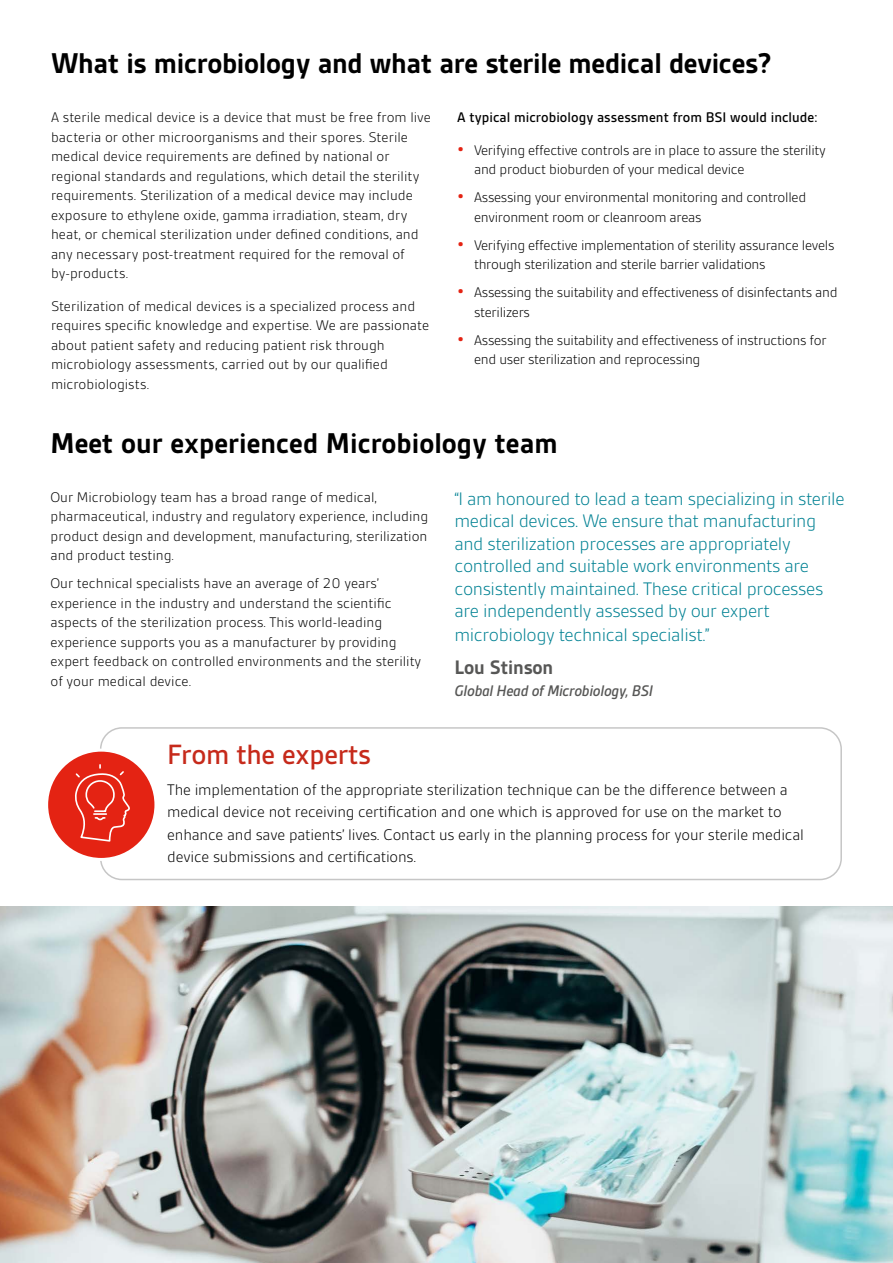
<style>
.page{position:relative;width:893px;height:1263px;background:#fff}
.page>*{position:absolute;margin:0;border:0;box-sizing:border-box;transform-origin:0 0}
.t1{font:700 30.75px "BSI Gesta";letter-spacing:-.01em;color:#000}
.t2{font:500 30px "BSI Gesta";letter-spacing:-.01em;color:#c62a1b}
.t3{font:700 21px "BSI Gesta";letter-spacing:-.01em;color:#575756}
.t4{font:300 19.5px/22.8px "BSI Gesta";letter-spacing:-.02em;color:#008193}
.t5{font:300 16.5px/22.5px "BSI Gesta";letter-spacing:-.01em;color:#000}
.t6{font:italic 500 16.5px "BSI Gesta";letter-spacing:-.02em;color:#575756}
.t7{font:300 15px/19.5px "BSI Gesta";color:#000}
.t8{font:300 15px/19.5px "BSI Gesta";letter-spacing:-.02em;color:#000}
.t9{font:500 15px "BSI Gesta";color:#000}
.s1{font-weight:700;font-size:18px;color:#e42313}
</style>
<div class="page">
<img style="left:0;top:907px;width:893px;height:356px">
<div style="left:100px;top:727px;width:742px;height:153px;border:2px solid #c6c6c6;border-radius:21px"></div>
<div style="left:47px;top:750px;width:109px;height:109px;background:#e42313;border-radius:50%"></div>
<svg style="left:75px;top:764px;width:55px;height:78px"></svg>
<div style="left:45px;top:749px;width:112px;height:112px;border:3px solid #fff;border-radius:50%"></div>
<h1 class="t1" style="left:51px;top:47px;width:722px">What is microbiology and what are sterile medical devices?</h1>
<p class="t7" style="left:51px;top:108px;width:381px">A sterile medical device is a device that must be free from live bacteria or other microorganisms and their spores. Sterile medical device requirements are defined by national or regional standards and regulations, which detail the sterility requirements. Sterilization of a medical device may include exposure to ethylene oxide, gamma irradiation, steam, dry heat, or chemical sterilization under defined conditions, and any necessary post-treatment required for the removal of by-products.</p>
<p class="t7" style="left:51px;top:296px;width:380px">Sterilization of medical devices is a specialized process and requires specific knowledge and expertise. We are passionate about patient safety and reducing patient risk through microbiology assessments, carried out by our qualified microbiologists.</p>
<p class="t9" style="left:457px;top:110px;width:362px">A typical microbiology assessment from BSI would include:</p>
<p class="t8" style="left:474px;top:140px;width:353px;text-indent:-17px"><span class="s1">•</span> Verifying effective controls are in place to assure the sterility and product bioburden of your medical device</p>
<p class="t8" style="left:474px;top:188px;width:334px;text-indent:-17px"><span class="s1">•</span> Assessing your environmental monitoring and controlled environment room or cleanroom areas</p>
<p class="t8" style="left:474px;top:235px;width:362px;text-indent:-17px"><span class="s1">•</span> Verifying effective implementation of sterility assurance levels through sterilization and sterile barrier validations</p>
<p class="t8" style="left:474px;top:283px;width:365px;text-indent:-17px"><span class="s1">•</span> Assessing the suitability and effectiveness of disinfectants and sterilizers</p>
<p class="t8" style="left:474px;top:330px;width:354px;text-indent:-17px"><span class="s1">•</span> Assessing the suitability and effectiveness of instructions for end user sterilization and reprocessing</p>
<h1 class="t1" style="left:50px;top:427px;width:509px">Meet our experienced Microbiology team</h1>
<p class="t7" style="left:50px;top:487px;width:379px">Our Microbiology team has a broad range of medical, pharmaceutical, industry and regulatory experience, including product design and development, manufacturing, sterilization and product testing.</p>
<p class="t7" style="left:50px;top:574px;width:372px">Our technical specialists have an average of 20 years’ experience in the industry and understand the scientific aspects of the sterilization process. This world-leading experience supports you as a manufacturer by providing expert feedback on controlled environments and the sterility of your medical device.</p>
<p class="t4" style="left:454px;top:487px;width:392px">“I am honoured to lead a team specializing in sterile medical devices. We ensure that manufacturing and sterilization processes are appropriately controlled and suitable work environments are consistently maintained. These critical processes are independently assessed by our expert microbiology technical specialist.”</p>
<h3 class="t3" style="left:454px;top:656px;width:100px">Lou Stinson</h3>
<p class="t6" style="left:454px;top:683px;width:200px">Global Head of Microbiology, BSI</p>
<h2 class="t2" style="left:167px;top:738px;width:205px">From the experts</h2>
<p class="t5" style="left:167px;top:778px;width:638px">The implementation of the appropriate sterilization technique can be the difference between a medical device not receiving certification and one which is approved for use on the market to enhance and save patients’ lives. Contact us early in the planning process for your sterile medical device submissions and certifications.</p>
</div>
